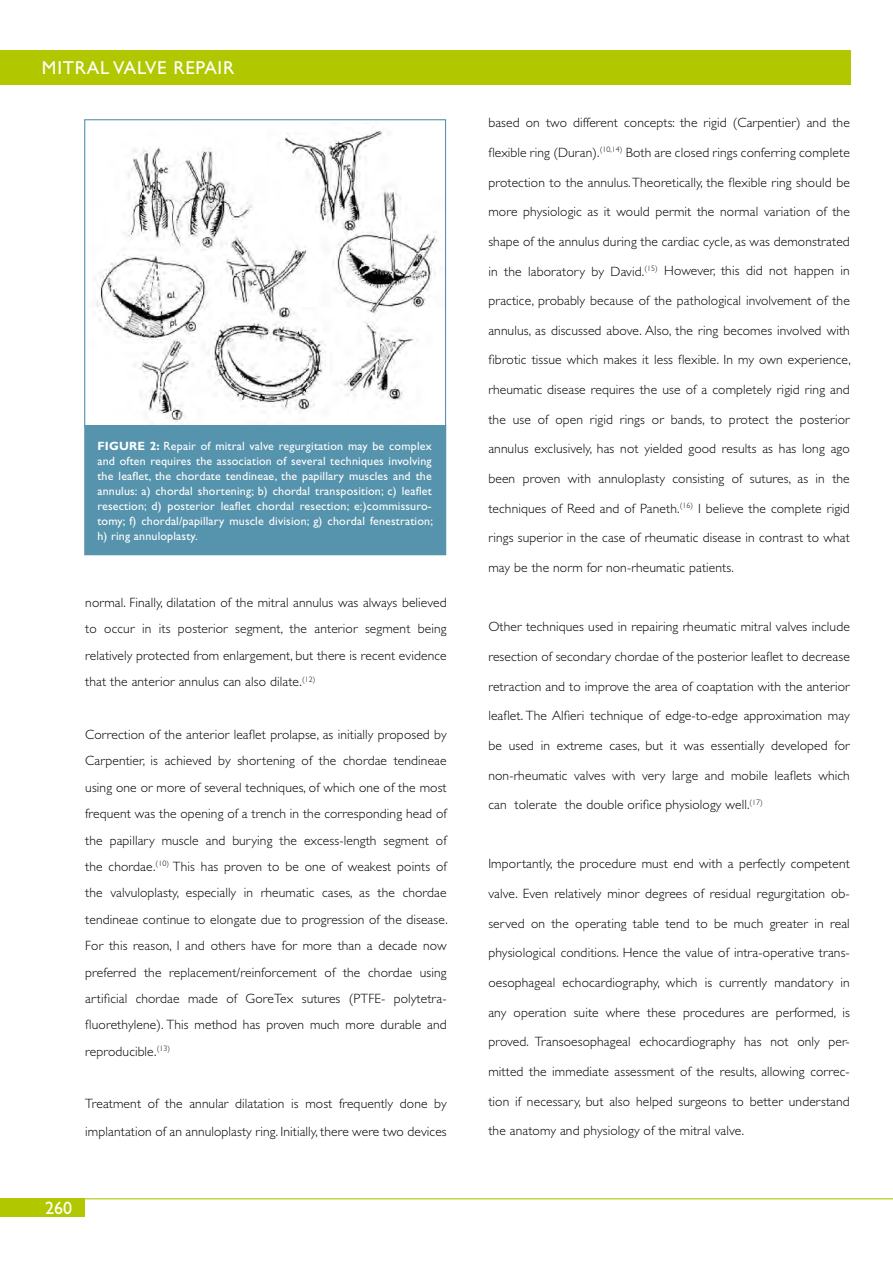
<style>
.page{position:relative;width:893px;height:1263px;background:#fff}
.page>*{position:absolute;margin:0;border:0;box-sizing:border-box;transform-origin:0 0}
.t1{font:18.75px "Gill Sans Std";color:#fff}
.t2{font:18px "Gill Sans Std";color:#fff}
.t3{font:300 13.5px/29.7px "Gill Sans Std";letter-spacing:.01em;color:#000;text-align:justify}
.t4{font:12px/15px "Gill Sans Std";letter-spacing:.015em;color:#fff;text-align:justify}
.t5{font:700 12px "Gill Sans Std";color:#fff}
.s1{font-weight:700}
</style>
<div class="page">
<hr style="left:85px;top:1198px;width:808px;height:1px;background:#b1c800">
<div style="left:0;top:1198px;width:85px;height:18px;background:#b1c800"></div>
<div style="left:0;top:50px;width:851px;height:34px;background:#b1c800"></div>
<img style="left:96px;top:127px;width:342px;height:297px">
<div style="left:84px;top:119px;width:362px;height:307px;border:1px solid #5693ac"></div>
<div style="left:85px;top:426px;width:361px;height:129px;background:#5693ac"></div>
<div style="left:84px;top:425px;width:362px;height:130px;border:1px solid #5693ac"></div>
<h1 class="t1" style="left:42px;top:56px;width:27px">Mitra</h1>
<h1 class="t1" style="left:100px;top:56px;width:116px">l valve repair</h1>
<p class="t4" style="left:97px;top:438px;width:337px;text-indent:52px"><span class="s1">2:</span> Repair of mitral valve regurgitation may be complex and often requires the association of several techniques involving the leaflet, the chordate tendineae, the papillary muscles and the annulus: a) chordal shortening; b) chordal transposition; c) leaflet resection; d) posterior leaflet chordal resection; e:)commissuro&shy;tomy; f) chordal/papillary muscle division; g) chordal fenestration; h) ring annuloplasty.</p>
<p class="t5" style="left:97px;top:439px;width:31px">FIGURE</p>
<p class="t3" style="left:85px;top:589px;width:363px;line-height:26.4px">normal. Finally, dilatation of the mitral annulus was always believed to occur in its posterior segment, the anterior segment being relatively protected from enlargement, but there is recent evidence that the anterior annulus can also dilate.<sup>(12)</sup></p>
<p class="t3" style="left:85px;top:721px;width:364px;line-height:26.4px">Correction of the anterior leaflet prolapse, as initially proposed by Carpentier, is achieved by shortening of the chordae tendineae using one or more of several techniques, of which one of the most frequent was the opening of a trench in the corresponding head of the papillary muscle and burying the excess-length segment of the chordae.<sup>(10)</sup> This has proven to be one of weakest points of the valvuloplasty, especially in rheumatic cases, as the chordae tendineae continue to elongate due to progression of the disease.<br>For this reason, I and others have for more than a decade now preferred the replacement/reinforcement of the chordae using artificial chordae made of GoreTex sutures (PTFE- polytetra&shy;fluorethylene). This method has proven much more durable and reproducible.<sup>(13)</sup></p>
<p class="t3" style="left:85px;top:1090px;width:363px;line-height:27.2px">Treatment of the annular dilatation is most frequently done by implantation of an annuloplasty ring. Initially, there were two devices</p>
<h2 class="t2" style="left:45px;top:1197px;width:28px">260</h2>
<p class="t3" style="left:488px;top:108px;width:364px">based on two different concepts: the rigid (Carpentier) and the flexible ring (Duran).<sup>(10,14)</sup> Both are closed rings conferring complete protection to the annulus. Theoretically, the flexible ring should be more physiologic as it would permit the normal variation of the shape of the annulus during the cardiac cycle, as was demonstrated in the laboratory by David.<sup>(15)</sup> However, this did not happen in practice, probably because of the pathological involvement of the annulus, as discussed above. Also, the ring becomes involved with fibrotic tissue which makes it less flexible. In my own experience, rheumatic disease requires the use of a completely rigid ring and the use of open rigid rings or bands, to protect the posterior annulus exclusively, has not yielded good results as has long ago been proven with annuloplasty consisting of sutures, as in the techniques of Reed and of Paneth.<sup>(16)</sup> I believe the complete rigid rings superior in the case of rheumatic disease in contrast to what may be the norm for non-rheumatic patients.</p>
<p class="t3" style="left:488px;top:612px;width:363px">Other techniques used in repairing rheumatic mitral valves include resection of secondary chordae of the posterior leaflet to decrease retraction and to improve the area of coaptation with the anterior leaflet. The Alfieri technique of edge-to-edge approximation may be used in extreme cases, but it was essentially developed for non-rheumatic valves with very large and mobile leaflets which can tolerate the double orifice physiology well.<sup>(17)</sup></p>
<p class="t3" style="left:488px;top:849px;width:363px">Importantly, the procedure must end with a perfectly competent valve. Even relatively minor degrees of residual regurgitation ob&shy;served on the operating table tend to be much greater in real physiological conditions. Hence the value of intra-operative trans&shy;oesophageal echocardiography, which is currently mandatory in any operation suite where these procedures are performed, is proved. Transoesophageal echocardiography has not only per&shy;mitted the immediate assessment of the results, allowing correc&shy;tion if necessary, but also helped surgeons to better understand the anatomy and physiology of the mitral valve.</p>
</div>
